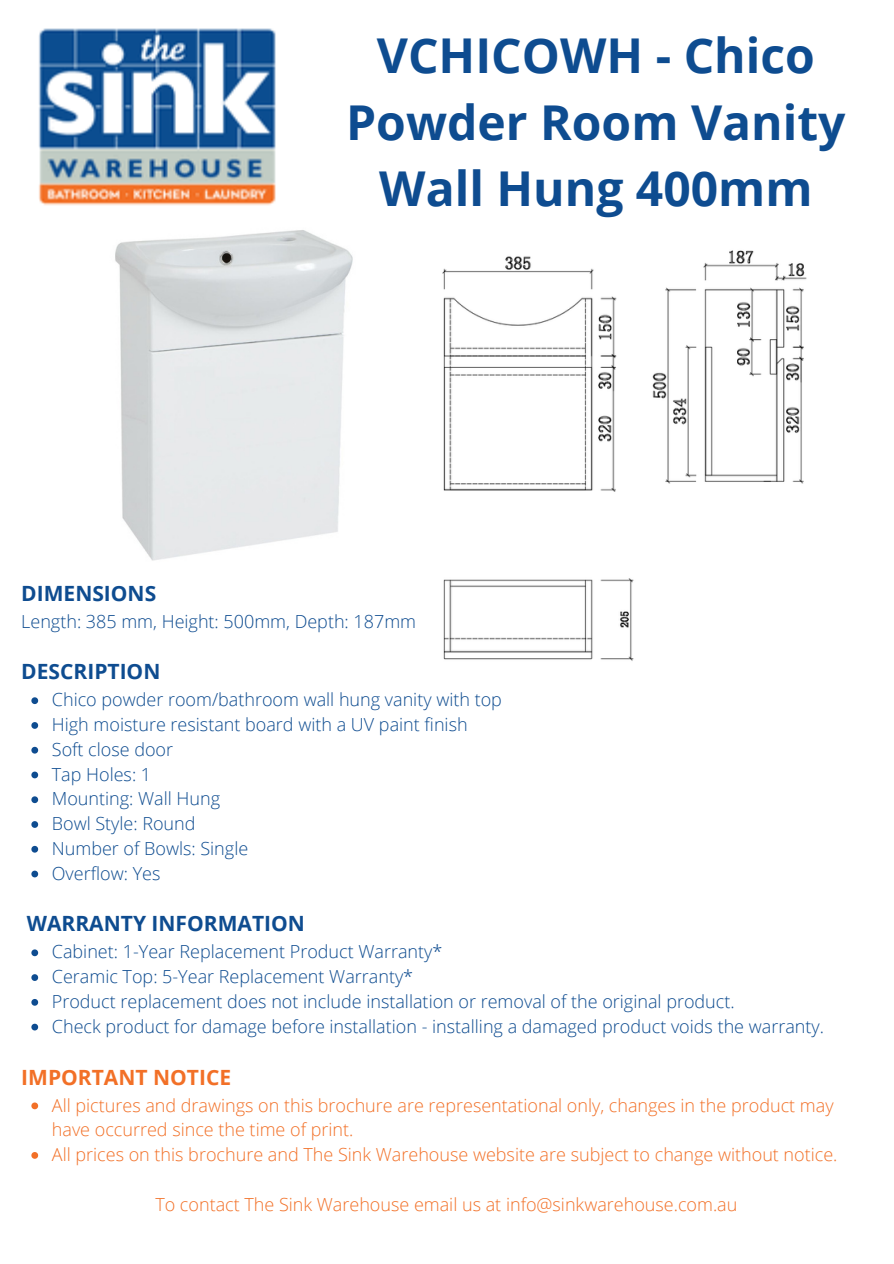
<style>
.page{position:relative;width:894px;height:1264px;background:#fff}
.page>*{position:absolute;margin:0;border:0;box-sizing:border-box;transform-origin:0 0}
.t1{font:700 48px/66.3px "Open Sans";color:#0e4c90;text-align:center}
.t2{font:700 21px "Open Sans";color:#0e4c90}
.t3{font:700 21px "Open Sans";color:#f27027}
.t4{font:300 18px "Open Sans";color:#0e4c90}
.t5{font:300 18px/24.8px "Open Sans";color:#f27027}
</style>
<div class="page">
<img style="left:39px;top:28px;width:237px;height:178px">
<img style="left:115px;top:230px;width:238px;height:331px">
<img style="left:442px;top:256px;width:192px;height:405px">
<img style="left:652px;top:250px;width:155px;height:234px">
<svg style="left:31px;top:697px;width:7px;height:7px"></svg>
<svg style="left:31px;top:722px;width:7px;height:6px"></svg>
<svg style="left:31px;top:746px;width:7px;height:7px"></svg>
<svg style="left:31px;top:771px;width:7px;height:7px"></svg>
<svg style="left:31px;top:796px;width:7px;height:7px"></svg>
<svg style="left:31px;top:821px;width:7px;height:6px"></svg>
<svg style="left:31px;top:845px;width:7px;height:7px"></svg>
<svg style="left:31px;top:870px;width:7px;height:7px"></svg>
<svg style="left:31px;top:949px;width:7px;height:7px"></svg>
<svg style="left:31px;top:974px;width:7px;height:6px"></svg>
<svg style="left:31px;top:999px;width:7px;height:6px"></svg>
<svg style="left:31px;top:1023px;width:7px;height:7px"></svg>
<svg style="left:31px;top:1102px;width:7px;height:7px"></svg>
<svg style="left:31px;top:1152px;width:7px;height:6px"></svg>
<p class="t1" style="left:346px;top:21px;width:501px">VCHICOWH - Chico<br>Powder Room Vanity<br>Wall Hung 400mm</p>
<p class="t2" style="left:21px;top:578px;width:136px">DIMENSIONS</p>
<p class="t4" style="left:21px;top:608px;width:396px">Length: 385 mm, Height: 500mm, Depth: 187mm</p>
<p class="t2" style="left:21px;top:657px;width:141px">DESCRIPTION</p>
<p class="t4" style="left:52px;top:687px;width:451px">Chico powder room/bathroom wall hung vanity with top</p>
<p class="t4" style="left:52px;top:711px;width:417px">High moisture resistant board with a UV paint finish</p>
<p class="t4" style="left:52px;top:736px;width:123px">Soft close door</p>
<p class="t4" style="left:52px;top:761px;width:101px">Tap Holes: 1</p>
<p class="t4" style="left:52px;top:786px;width:170px">Mounting: Wall Hung</p>
<p class="t4" style="left:52px;top:810px;width:145px">Bowl Style: Round</p>
<p class="t4" style="left:52px;top:835px;width:198px">Number of Bowls: Single</p>
<p class="t4" style="left:52px;top:860px;width:110px">Overflow: Yes</p>
<p class="t2" style="left:27px;top:909px;width:279px">WARRANTY INFORMATION</p>
<p class="t4" style="left:52px;top:939px;width:392px">Cabinet: 1-Year Replacement Product Warranty*</p>
<p class="t4" style="left:52px;top:963px;width:363px">Ceramic Top: 5-Year Replacement Warranty*</p>
<p class="t4" style="left:52px;top:988px;width:684px">Product replacement does not include installation or removal of the original product.</p>
<p class="t4" style="left:52px;top:1013px;width:773px">Check product for damage before installation - installing a damaged product voids the warranty.</p>
<p class="t3" style="left:21px;top:1062px;width:211px">IMPORTANT NOTICE</p>
<p class="t5" style="left:52px;top:1092px;width:783px">All pictures and drawings on this brochure are representational only, changes in the product may have occurred since the time of print.</p>
<p class="t5" style="left:52px;top:1141px;width:787px">All prices on this brochure and The Sink Warehouse website are subject to change without notice.</p>
<p class="t5" style="left:155px;top:1191px;width:583px">To contact The Sink Warehouse email us at info@sinkwarehouse.com.au</p>
</div>
